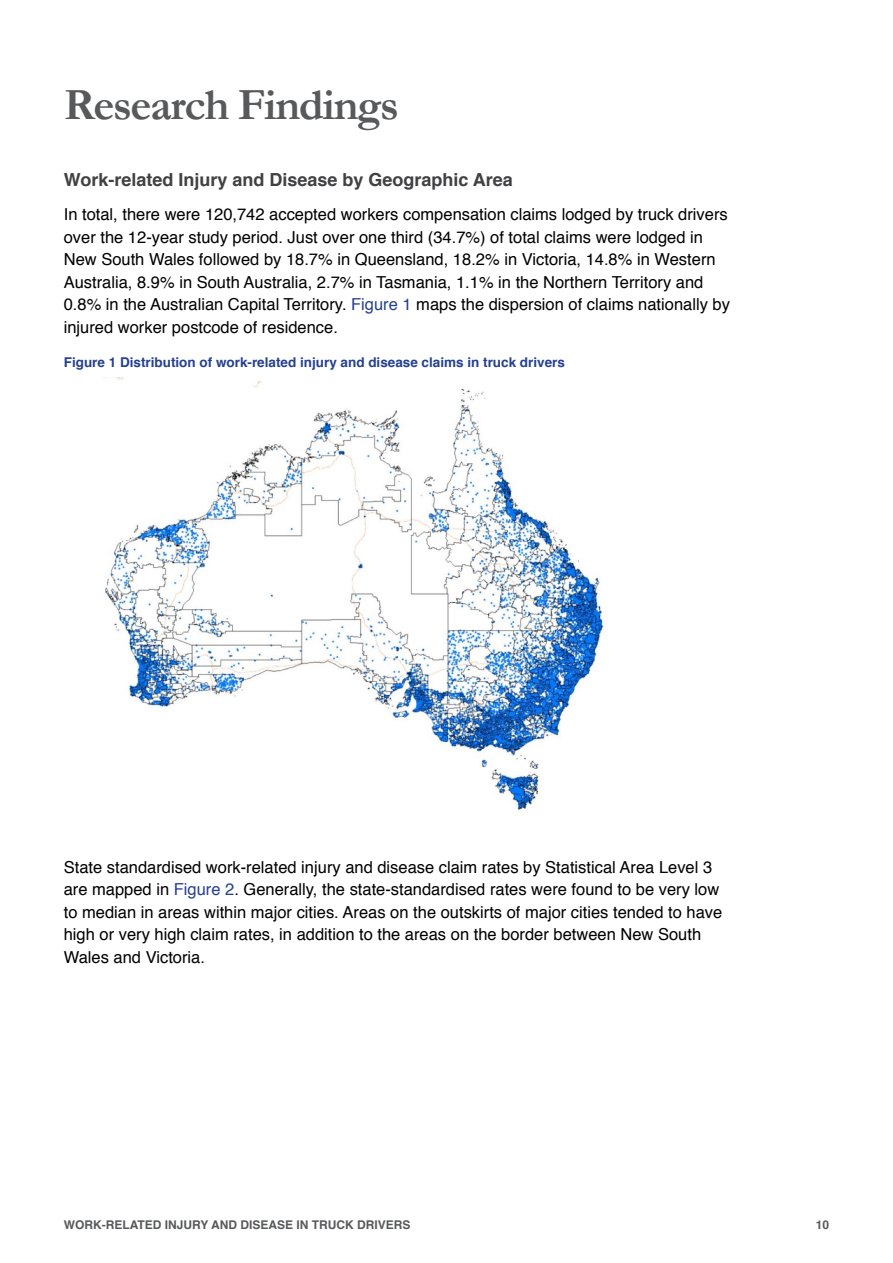
<style>
.page{position:relative;width:893px;height:1263px;background:#fff}
.page>*{position:absolute;margin:0;border:0;box-sizing:border-box;transform-origin:0 0}
.Heading_1{font:700 45px "Garamond";letter-spacing:-.03em;color:#58595b}
.Heading_2{font:700 18px "Helvetica";color:#414042}
.Body_Text{font:16.5px/22.5px "Helvetica";color:#000}
.Heading_Figures{font:700 13.5px "Helvetica";color:#25408f}
.t1{font:700 12px "Helvetica";color:#58595b}
.s1{color:#25408f}
</style>
<div class="page">
<img style="left:105px;top:378px;width:499px;height:433px">
<p class="Heading_1" style="left:64px;top:78px;width:337px">Research Findings</p>
<p class="Heading_2" style="left:64px;top:165px;width:451px">Work‑related Injury and Disease by Geographic Area</p>
<p class="Body_Text" style="left:64px;top:204px;width:668px">In total, there were 120,742 accepted workers compensation claims lodged by truck drivers over the 12‑year study period. Just over one third (34.7%) of total claims were lodged in New South Wales followed by 18.7% in Queensland, 18.2% in Victoria, 14.8% in Western Australia, 8.9% in South Australia, 2.7% in Tasmania, 1.1% in the Northern Territory and 0.8% in the Australian Capital Territory. <span class="s1">Figure 1</span> maps the dispersion of claims nationally by injured worker postcode of residence.</p>
<p class="Heading_Figures" style="left:64px;top:351px;width:503px">Figure 1 Distribution of work‑related injury and disease claims in truck drivers</p>
<p class="Body_Text" style="left:64px;top:856px;width:660px">State standardised work‑related injury and disease claim rates by Statistical Area Level 3 are mapped in <span class="s1">Figure 2</span>. Generally, the state‑standardised rates were found to be very low to median in areas within major cities. Areas on the outskirts of major cities tended to have high or very high claim rates, in addition to the areas on the border between New South Wales and Victoria.</p>
<p class="t1" style="left:64px;top:1215px;width:348px">WORK-RELATED INJURY AND DISEASE IN TRUCK DRIVERS</p>
<p class="t1" style="left:816px;top:1215px;width:15px">10</p>
</div>
